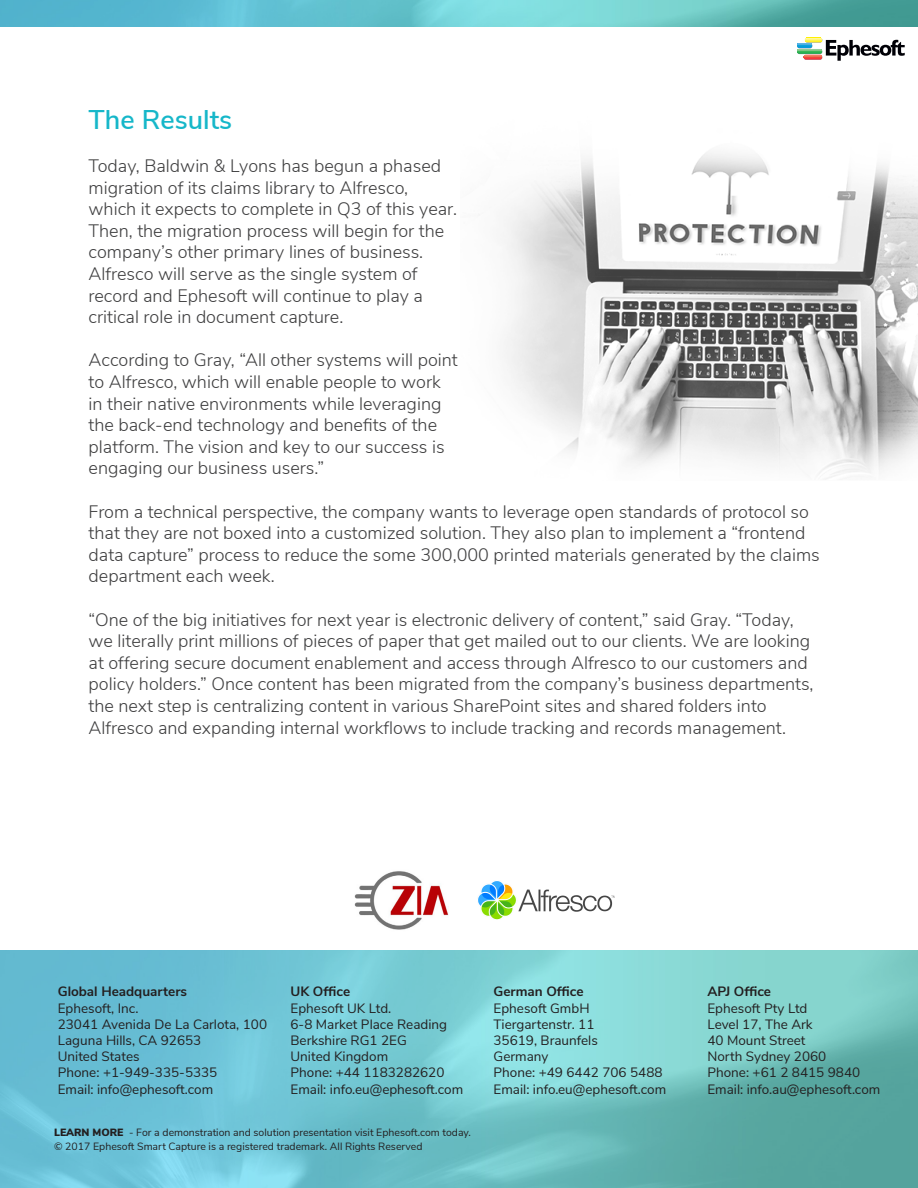
<style>
.page{position:relative;width:918px;height:1188px;background:#fff}
.page>*{position:absolute;margin:0;border:0;box-sizing:border-box;transform-origin:0 0}
.t1{font:600 27px "Nunito Sans";color:#16b7c9}
.t2{font:300 18px/21.6px "Nunito Sans";color:#3e3e3f}
.t3{font:13.5px "Nunito Sans";color:#231f20}
.t4{font:700 13.5px "Nunito Sans";color:#231f20}
.t5{font:10.5px "Nunito Sans";color:#231f20}
.s1{font-weight:900}
</style>
<div class="page">
<img style="left:503px;top:152px;width:415px;height:328px">
<img style="left:0;top:0;width:918px;height:27px">
<svg style="left:797px;top:37px;width:108px;height:24px"></svg>
<img style="left:0;top:950px;width:918px;height:238px">
<img style="left:354px;top:871px;width:95px;height:59px">
<img style="left:478px;top:881px;width:136px;height:39px">
<p class="t1" style="left:89px;top:100px;width:145px">The Results</p>
<p class="t2" style="left:89px;top:154px;width:370px">Today, Baldwin &amp; Lyons has begun a phased migration of its claims library to Alfresco, which it expects to complete in Q3 of this year.<br>Then, the migration process will begin for the company’s other primary lines of business.<br>Alfresco will serve as the single system of record and Ephesoft will continue to play a critical role in document capture.</p>
<p class="t2" style="left:89px;top:348px;width:371px">According to Gray, “All other systems will point to Alfresco, which will enable people to work in their native environments while leveraging the back-end technology and benefits of the platform. The vision and key to our success is engaging our business users.”</p>
<p class="t2" style="left:89px;top:499px;width:733px">From a technical perspective, the company wants to leverage open standards of protocol so that they are not boxed into a customized solution. They also plan to implement a “frontend data capture” process to reduce the some 300,000 printed materials generated by the claims department each week.</p>
<p class="t2" style="left:89px;top:607px;width:727px">“One of the big initiatives for next year is electronic delivery of content,” said Gray. “Today, we literally print millions of pieces of paper that get mailed out to our clients. We are looking at offering secure document enablement and access through Alfresco to our customers and policy holders.” Once content has been migrated from the company’s business departments, the next step is centralizing content in various SharePoint sites and shared folders into Alfresco and expanding internal workflows to include tracking and records management.</p>
<p class="t4" style="left:58px;top:982px;width:131px">Global Headquarters</p>
<p class="t3" style="left:58px;top:998px;width:82px">Ephesoft, Inc.</p>
<p class="t3" style="left:58px;top:1014px;width:211px">23041 Avenida De La Carlota, 100</p>
<p class="t3" style="left:58px;top:1030px;width:145px">Laguna Hills, CA 92653</p>
<p class="t3" style="left:58px;top:1047px;width:83px">United States</p>
<p class="t3" style="left:58px;top:1063px;width:161px">Phone: +1-949-335-5335</p>
<p class="t3" style="left:58px;top:1079px;width:157px">Email: info@ephesoft.com</p>
<p class="t4" style="left:291px;top:982px;width:61px">UK Office</p>
<p class="t3" style="left:291px;top:998px;width:102px">Ephesoft UK Ltd.</p>
<p class="t3" style="left:291px;top:1014px;width:158px">6-8 Market Place Reading</p>
<p class="t3" style="left:291px;top:1030px;width:118px">Berkshire RG1 2EG</p>
<p class="t3" style="left:291px;top:1047px;width:99px">United Kingdom</p>
<p class="t3" style="left:291px;top:1063px;width:155px">Phone: +44 1183282620</p>
<p class="t3" style="left:291px;top:1079px;width:174px">Email: info.eu@ephesoft.com</p>
<p class="t5" style="left:54px;top:1124px;width:419px"><span class="s1">LEARN MORE</span> - For a demonstration and solution presentation visit Ephesoft.com today.</p>
<p class="t5" style="left:54px;top:1139px;width:370px">© 2017 Ephesoft Smart Capture is a registered trademark. All Rights Reserved</p>
<p class="t4" style="left:494px;top:982px;width:92px">German Office</p>
<p class="t3" style="left:494px;top:998px;width:98px">Ephesoft GmbH</p>
<p class="t3" style="left:494px;top:1014px;width:102px">Tiergartenstr. 11</p>
<p class="t3" style="left:494px;top:1030px;width:106px">35619, Braunfels</p>
<p class="t3" style="left:494px;top:1047px;width:56px">Germany</p>
<p class="t3" style="left:494px;top:1063px;width:171px">Phone: +49 6442 706 5488</p>
<p class="t3" style="left:494px;top:1079px;width:174px">Email: info.eu@ephesoft.com</p>
<p class="t4" style="left:707px;top:982px;width:65px">APJ Office</p>
<p class="t3" style="left:707px;top:998px;width:102px">Ephesoft Pty Ltd</p>
<p class="t3" style="left:707px;top:1014px;width:107px">Level 17, The Ark</p>
<p class="t3" style="left:707px;top:1030px;width:100px">40 Mount Street</p>
<p class="t3" style="left:707px;top:1047px;width:120px">North Sydney 2060</p>
<p class="t3" style="left:707px;top:1063px;width:154px">Phone: +61 2 8415 9840</p>
<p class="t3" style="left:707px;top:1079px;width:174px">Email: info.au@ephesoft.com</p>
</div>
